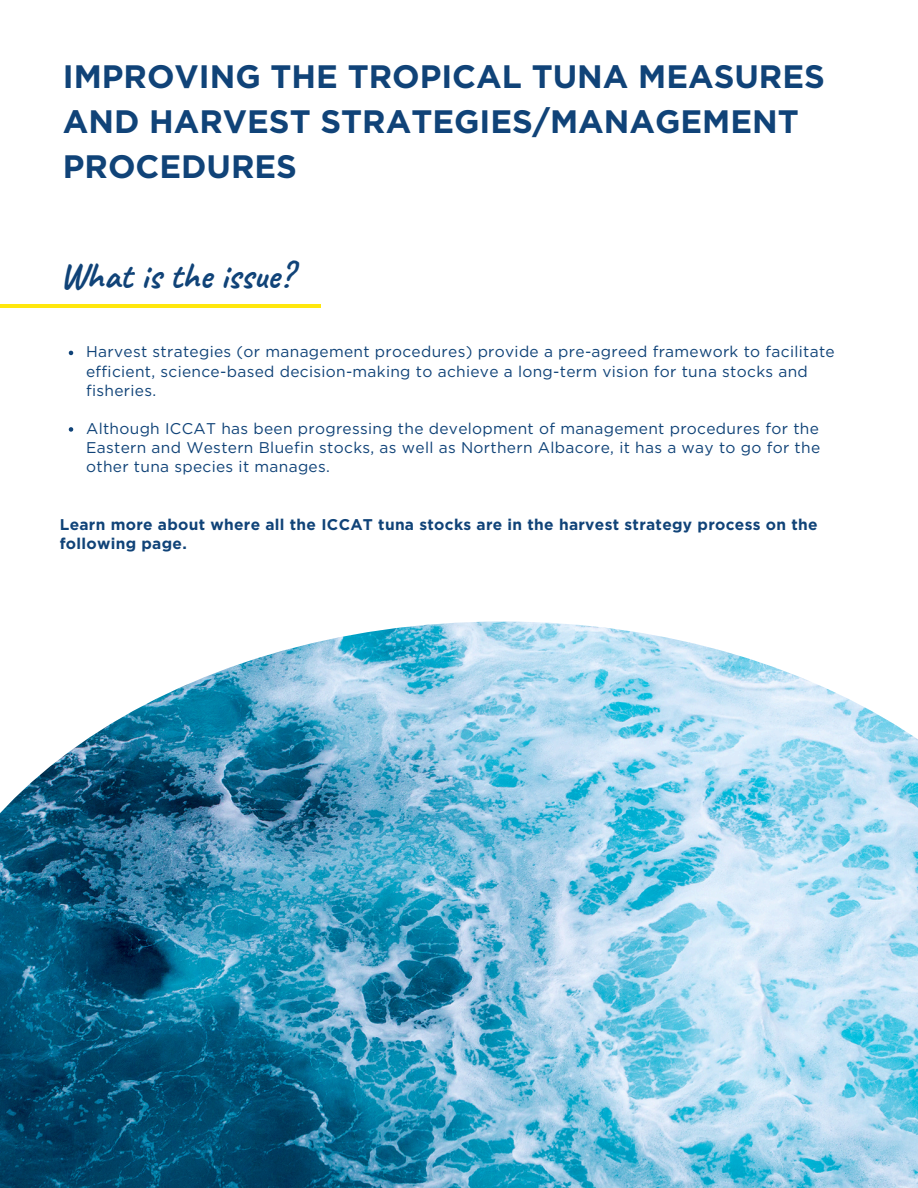
<style>
.page{position:relative;width:918px;height:1188px;background:#fff}
.page>*{position:absolute;margin:0;border:0;box-sizing:border-box;transform-origin:0 0}
.t1{font:700 36.75px "Caveat";color:#104378}
.t2{font:700 32.4px/45px "Gotham";color:#104378}
.t3{font:15.45px/19.2px "Gotham";letter-spacing:.02em;color:#104378}
.t4{font:700 15.45px/19.2px "Gotham";letter-spacing:.02em;color:#104378}
</style>
<div class="page">
<hr style="left:0;top:304px;width:321px;height:4px;background:#ffe70d">
<img style="left:0;top:621px;width:918px;height:567px">
<svg style="left:69px;top:351px;width:4px;height:4px"></svg>
<svg style="left:69px;top:427px;width:4px;height:5px"></svg>
<p class="t2" style="left:63px;top:56px;width:764px">IMPROVING THE TROPICAL TUNA MEASURES<br>AND HARVEST STRATEGIES/MANAGEMENT<br>PROCEDURES</p>
<h2 class="t1" style="left:60px;top:253px;width:235px">What is the issue?</h2>
<p class="t3" style="left:86px;top:342px;width:750px">Harvest strategies (or management procedures) provide a pre-agreed framework to facilitate efficient, science-based decision-making to achieve a long-term vision for tuna stocks and fisheries.</p>
<h3 class="t3" style="left:86px;top:419px;width:736px;text-align:justify">Although ICCAT has been progressing the development of management procedures for the Eastern and Western Bluefin stocks, as well as Northern Albacore, it has a way to go for the other tuna species it manages.</h3>
<p class="t4" style="left:60px;top:514px;width:759px">Learn more about where all the ICCAT tuna stocks are in the harvest strategy process on the following page.</p>
</div>
